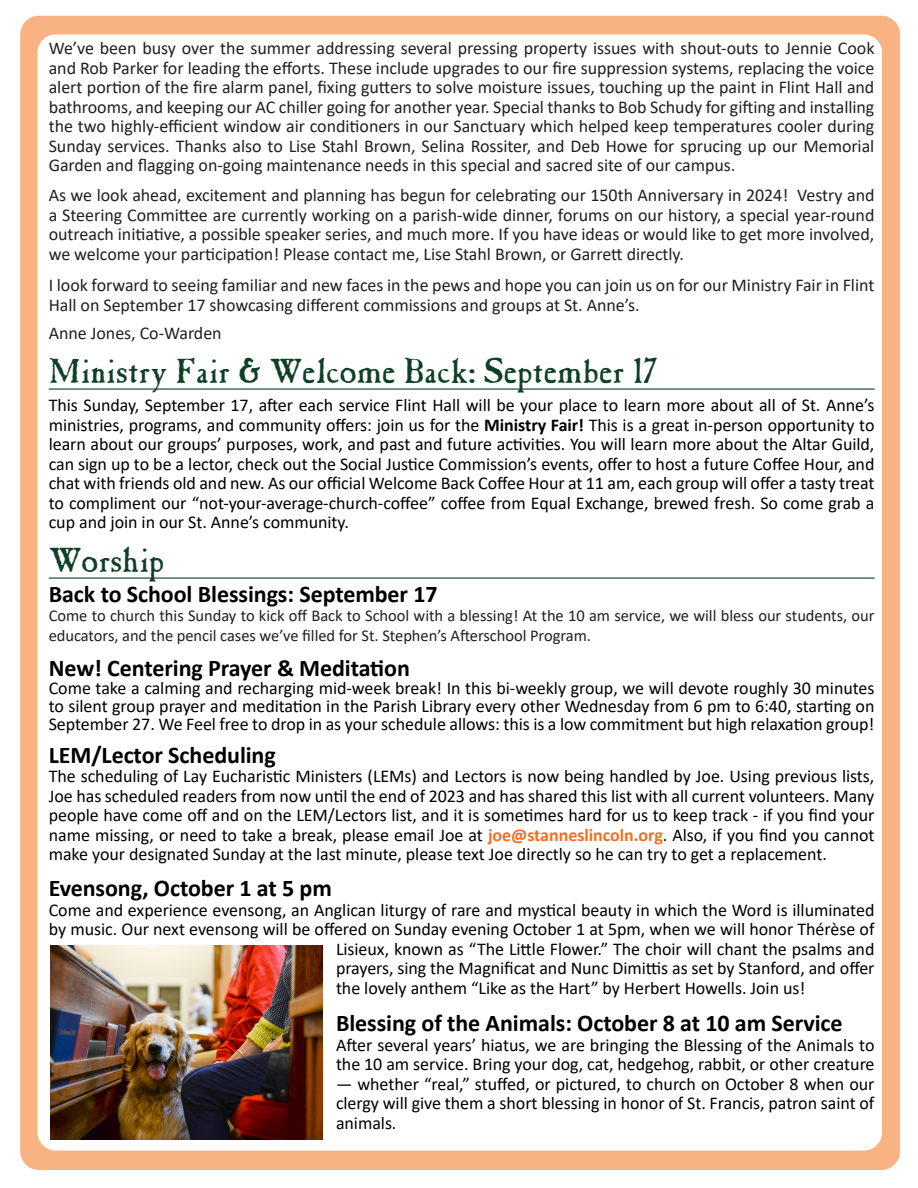
<style>
.page{position:relative;width:918px;height:1188px;background:#fff}
.page>*{position:absolute;margin:0;border:0;box-sizing:border-box;transform-origin:0 0}
.Header_1{font:36px "Caslon Antique";color:#0f4026}
.t1{font:700 24px "Calibri";letter-spacing:-.005em;color:#000}
.t2{font:18px/19.5px "Calibri";letter-spacing:-.005em;color:#000;text-align:justify}
.Article_no_space_bef{font:18px/19.5px "Calibri";letter-spacing:-.005em;color:#231f20;text-align:justify}
.Article_no_space_bef-2{font:16.5px/19.8px "Calibri";letter-spacing:-.005em;color:#231f20}
.s1{font-weight:700}
.s2{font-weight:700;color:#f36e21}
</style>
<div class="page">
<div style="left:20px;top:16px;width:880px;height:1154px;background:#f9b281;border-radius:19px"></div>
<div style="left:38px;top:34px;width:844px;height:1116px;background:#fff;border-radius:18px"></div>
<hr style="left:49px;top:388px;width:826px;height:2px;background:#0f4026">
<hr style="left:49px;top:578px;width:826px;height:1px;background:#0f4026">
<img style="left:50px;top:945px;width:272px;height:195px">
<p class="Article_no_space_bef" style="left:49px;top:38px;width:827px">We’ve been busy over the summer addressing several pressing property issues with shout-outs to Jennie Cook and Rob Parker for leading the efforts. These include upgrades to our fire suppression systems, replacing the voice alert portion of the fire alarm panel, fixing gutters to solve moisture issues, touching up the paint in Flint Hall and bathrooms, and keeping our AC chiller going for another year. Special thanks to Bob Schudy for gifting and installing the two highly-efficient window air conditioners in our Sanctuary which helped keep temperatures cooler during Sunday services. Thanks also to Lise Stahl Brown, Selina Rossiter, and Deb Howe for sprucing up our Memorial Garden and flagging on-going maintenance needs in this special and sacred site of our campus.</p>
<p class="Article_no_space_bef" style="left:49px;top:185px;width:827px">As we look ahead, excitement and planning has begun for celebrating our 150th Anniversary in 2024! Vestry and a Steering Committee are currently working on a parish-wide dinner, forums on our history, a special year-round outreach initiative, a possible speaker series, and much more. If you have ideas or would like to get more involved, we welcome your participation! Please contact me, Lise Stahl Brown, or Garrett directly.</p>
<p class="Article_no_space_bef" style="left:49px;top:275px;width:827px">I look forward to seeing familiar and new faces in the pews and hope you can join us on for our Ministry Fair in Flint<br>Hall on September 17 showcasing different commissions and groups at St. Anne’s.</p>
<p class="Article_no_space_bef" style="left:49px;top:323px;width:175px">Anne Jones, Co-Warden</p>
<p class="Header_1" style="left:49px;top:354px;width:611px">Ministry Fair &amp; Welcome Back: September 17</p>
<p class="t2" style="left:49px;top:395px;width:827px">This Sunday, September 17, after each service Flint Hall will be your place to learn more about all of St. Anne’s ministries, programs, and community offers: join us for the <span class="s1">Ministry Fair!</span> This is a great in-person opportunity to learn about our groups’ purposes, work, and past and future activities. You will learn more about the Altar Guild, can sign up to be a lector, check out the Social Justice Commission’s events, offer to host a future Coffee Hour, and chat with friends old and new. As our official Welcome Back Coffee Hour at 11 am, each group will offer a tasty treat to compliment our “not-your-average-church-coffee” coffee from Equal Exchange, brewed fresh. So come grab a cup and join in our St. Anne’s community.</p>
<p class="Header_1" style="left:49px;top:543px;width:117px">Worship</p>
<p class="t1" style="left:49px;top:577px;width:390px">Back to School Blessings: September 17</p>
<p class="Article_no_space_bef-2" style="left:49px;top:606px;width:827px">Come to church this Sunday to kick off Back to School with a blessing! At the 10 am service, we will bless our students, our educators, and the pencil cases we’ve filled for St. Stephen’s Afterschool Program.</p>
<p class="t1" style="left:49px;top:651px;width:363px">New! Centering Prayer &amp; Meditation</p>
<p class="t2" style="left:49px;top:678px;width:827px;line-height:18px">Come take a calming and recharging mid-week break! In this bi-weekly group, we will devote roughly 30 minutes to silent group prayer and meditation in the Parish Library every other Wednesday from 6 pm to 6:40, starting on September 27. We Feel free to drop in as your schedule allows: this is a low commitment but high relaxation group!</p>
<p class="t1" style="left:49px;top:738px;width:229px">LEM/Lector Scheduling</p>
<p class="t2" style="left:49px;top:766px;width:827px">The scheduling of Lay Eucharistic Ministers (LEMs) and Lectors is now being handled by Joe. Using previous lists, Joe has scheduled readers from now until the end of 2023 and has shared this list with all current volunteers. Many people have come off and on the LEM/Lectors list, and it is sometimes hard for us to keep track - if you find your name missing, or need to take a break, please email Joe at <span class="s2">joe@stanneslincoln.org</span>. Also, if you find you cannot make your designated Sunday at the last minute, please text Joe directly so he can try to get a replacement.</p>
<p class="t1" style="left:49px;top:871px;width:285px">Evensong, October 1 at 5 pm</p>
<p class="t2" style="left:49px;top:899px;width:827px">Come and experience evensong, an Anglican liturgy of rare and mystical beauty in which the Word is illuminated</p>
<p class="t2" style="left:49px;top:919px;width:827px">by music. Our next evensong will be offered on Sunday evening October 1 at 5pm, when we will honor Thérèse of</p>
<p class="t2" style="left:336px;top:938px;width:540px">Lisieux, known as “The Little Flower.” The choir will chant the psalms and</p>
<p class="t2" style="left:336px;top:958px;width:540px">prayers, sing the Magnificat and Nunc Dimittis as set by Stanford, and offer</p>
<p class="t2" style="left:336px;top:977px;width:471px">the lovely anthem “Like as the Hart” by Herbert Howells. Join us!</p>
<p class="t1" style="left:336px;top:1006px;width:508px">Blessing of the Animals: October 8 at 10 am Service</p>
<p class="t2" style="left:336px;top:1034px;width:540px">After several years’ hiatus, we are bringing the Blessing of the Animals to the 10 am service. Bring your dog, cat, hedgehog, rabbit, or other creature</p>
<p class="t2" style="left:336px;top:1073px;width:540px">— whether “real,” stuffed, or pictured, to church on October 8 when our clergy will give them a short blessing in honor of St. Francis, patron saint of animals.</p>
</div>
